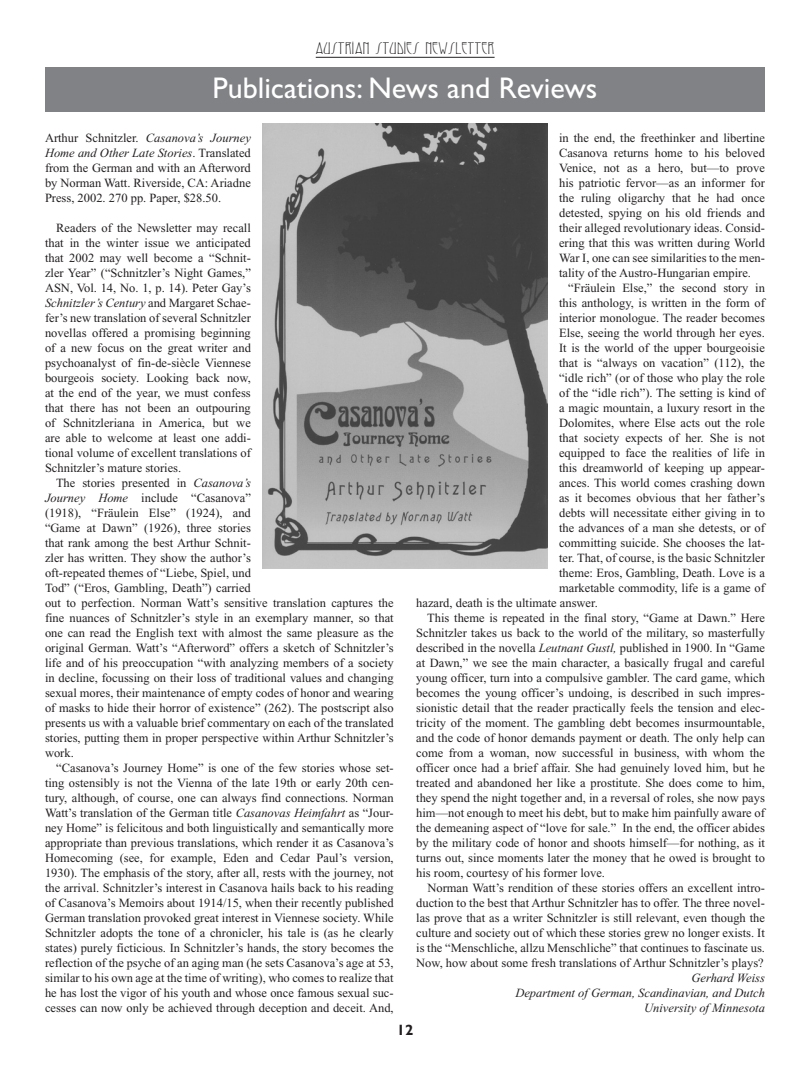
<style>
.page{position:relative;width:810px;height:1080px;background:#fff}
.page>*{position:absolute;margin:0;border:0;box-sizing:border-box;transform-origin:0 0}
.t1{font:30px "Gill Sans CE";color:#fff}
.t2{font:17.5px "Swaak Centennial MN";letter-spacing:.02em;color:#231f20;scale:1.05 1}
.t3{font:700 15px "Gill Sans CE";color:#231f20}
.Body_text{font:12.5px/15px "Times New Roman CE";color:#231f20;text-align:justify}
.Body_text-2{font:italic 12.5px "Times New Roman CE";color:#231f20}
.s1{font-style:italic}
.s2{font-family:"Times New Roman Tur"}
</style>
<div class="page">
<hr style="left:316px;top:57px;width:179px;height:1px;background:#231f20">
<div style="left:45px;top:68px;width:720px;height:44px;background:#808285"></div>
<img style="left:262px;top:124px;width:286px;height:444px">
<h2 class="t2" style="left:316px;top:41px;width:171px">AUSTRIAN STUDIES NEWSLETTER</h2>
<p class="t1" style="left:212px;top:71px;width:387px">Publications: News and Reviews</p>
<p class="Body_text" style="left:45px;top:130px;width:207px">Arthur Schnitzler. <span class="s1">Casanova’s Journey Home and Other Late Stories</span>. Translated from the German and with an Afterword by Norman Watt. Riverside, CA: Ariadne Press, 2002. 270 pp. Paper, $28.50.</p>
<p class="Body_text" style="left:45px;top:220px;width:207px;text-indent:11px">Readers of the Newsletter may recall that in the winter issue we anticipated that 2002 may well become a “Schnit&shy;zler Year” (“Schnitzler’s Night Games,” ASN, Vol. 14, No. 1, p. 14). Peter Gay’s <span class="s1">Schnitzler’s Century</span> and Margaret Schae&shy;fer’s new translation of several Schnitzler novellas offered a promising beginning of a new focus on the great writer and psychoanalyst of fin-de-si<span class="s2">è</span>cle Viennese bourgeois society. Looking back now, at the end of the year, we must confess that there has not been an outpouring of Schnitzleriana in America, but we are able to welcome at least one addi&shy;tional volume of excellent translations of Schnitzler’s mature stories.</p>
<p class="Body_text" style="left:45px;top:475px;width:350px;text-align:left;text-indent:11px">The stories presented in <span class="s1">Casanova’s<br>Journey Home</span> include “Casanova”<br>(1918), “Fräulein Else” (1924), and<br>“Game at Dawn” (1926), three stories<br>that rank among the best Arthur Schnit-<br>zler has written. They show the author’s<br>oft-repeated themes of “Liebe, Spiel, und<br>Tod” (“Eros, Gambling, Death”) carried<br>out to perfection. Norman Watt’s sensitive translation captures the fine nuances of Schnitzler’s style in an exemplary manner, so that one can read the English text with almost the same pleasure as the original German. Watt’s “Afterword” offers a sketch of Schnitzler’s life and of his preoccupation “with analyzing members of a society in decline, focussing on their loss of traditional values and changing sexual mores, their maintenance of empty codes of honor and wearing of masks to hide their horror of existence” (262). The postscript also presents us with a valuable brief commentary on each of the translated stories, putting them in proper perspective within Arthur Schnitzler’s work.</p>
<p class="Body_text" style="left:45px;top:760px;width:350px;text-indent:11px">“Casanova’s Journey Home” is one of the few stories whose set&shy;ting ostensibly is not the Vienna of the late 19th or early 20th cen&shy;tury, although, of course, one can always find connections. Norman Watt’s translation of the German title <span class="s1">Casanovas Heimfahrt</span> as “Jour&shy;ney Home” is felicitous and both linguistically and semantically more appropriate than previous translations, which render it as Casanova’s Homecoming (see, for example, Eden and Cedar Paul’s version, 1930). The emphasis of the story, after all, rests with the journey, not the arrival. Schnitzler’s interest in Casanova hails back to his reading of Casanova’s Memoirs about 1914/15, when their recently published German translation provoked great interest in Viennese society. While Schnitzler adopts the tone of a chronicler, his tale is (as he clearly states) purely ficticious. In Schnitzler’s hands, the story becomes the reflection of the psyche of an aging man (he sets Casanova’s age at 53, similar to his own age at the time of writing), who comes to realize that he has lost the vigor of his youth and whose once famous sexual suc&shy;cesses can now only be achieved through deception and deceit. And,</p>
<p class="Body_text" style="left:559px;top:130px;width:207px">in the end, the freethinker and libertine Casanova returns home to his beloved Venice, not as a hero, but—to prove his patriotic fervor—as an informer for the ruling oligarchy that he had once detested, spying on his old friends and their alleged revolutionary ideas. Consid&shy;ering that this was written during World War I, one can see similarities to the men&shy;tality of the Austro-Hungarian empire.</p>
<p class="Body_text" style="left:568px;top:280px;width:198px">“Fräulein Else,” the second story in</p>
<p class="Body_text" style="left:559px;top:295px;width:207px">this anthology, is written in the form of</p>
<p class="Body_text" style="left:559px;top:310px;width:207px">interior monologue. The reader becomes</p>
<p class="Body_text" style="left:559px;top:325px;width:207px">Else, seeing the world through her eyes.</p>
<p class="Body_text" style="left:559px;top:340px;width:207px">It is the world of the upper bourgeoisie</p>
<p class="Body_text" style="left:559px;top:355px;width:207px">that is “always on vacation” (112), the</p>
<p class="Body_text" style="left:559px;top:370px;width:207px">“idle rich” (or of those who play the role</p>
<p class="Body_text" style="left:559px;top:385px;width:207px">of the “idle rich”). The setting is kind of</p>
<p class="Body_text" style="left:559px;top:400px;width:207px">a magic mountain, a luxury resort in the</p>
<p class="Body_text" style="left:559px;top:415px;width:207px">Dolomites, where Else acts out the role</p>
<p class="Body_text" style="left:559px;top:430px;width:207px">that society expects of her. She is not</p>
<p class="Body_text" style="left:559px;top:445px;width:207px">equipped to face the realities of life in</p>
<p class="Body_text" style="left:559px;top:460px;width:207px">this dreamworld of keeping up appear-</p>
<p class="Body_text" style="left:559px;top:475px;width:207px">ances. This world comes crashing down</p>
<p class="Body_text" style="left:559px;top:490px;width:207px">as it becomes obvious that her father’s</p>
<p class="Body_text" style="left:559px;top:505px;width:207px">debts will necessitate either giving in to</p>
<p class="Body_text" style="left:559px;top:520px;width:207px">the advances of a man she detests, or of</p>
<p class="Body_text" style="left:559px;top:535px;width:207px">committing suicide. She chooses the lat-</p>
<p class="Body_text" style="left:559px;top:550px;width:207px">ter. That, of course, is the basic Schnitzler</p>
<p class="Body_text" style="left:559px;top:565px;width:207px">theme: Eros, Gambling, Death. Love is a</p>
<p class="Body_text" style="left:559px;top:580px;width:207px">marketable commodity, life is a game of</p>
<p class="Body_text" style="left:416px;top:595px;width:183px">hazard, death is the ultimate answer.</p>
<p class="Body_text" style="left:416px;top:610px;width:350px;text-indent:11px">This theme is repeated in the final story, “Game at Dawn.” Here Schnitzler takes us back to the world of the military, so masterfully described in the novella <span class="s1">Leutnant Gustl,</span> published in 1900. In “Game at Dawn,” we see the main character, a basically frugal and careful young officer, turn into a compulsive gambler. The card game, which becomes the young officer’s undoing, is described in such impres&shy;sionistic detail that the reader practically feels the tension and elec&shy;tricity of the moment. The gambling debt becomes insurmountable, and the code of honor demands payment or death. The only help can come from a woman, now successful in business, with whom the officer once had a brief affair. She had genuinely loved him, but he treated and abandoned her like a prostitute. She does come to him, they spend the night together and, in a reversal of roles, she now pays him—not enough to meet his debt, but to make him painfully aware of the demeaning aspect of “love for sale.” In the end, the officer abides by the military code of honor and shoots himself—for nothing, as it turns out, since moments later the money that he owed is brought to his room, courtesy of his former love.</p>
<p class="Body_text" style="left:416px;top:880px;width:350px;text-indent:11px">Norman Watt’s rendition of these stories offers an excellent intro&shy;duction to the best that Arthur Schnitzler has to offer. The three novel&shy;las prove that as a writer Schnitzler is still relevant, even though the culture and society out of which these stories grew no longer exists. It is the “Menschliche, allzu Menschliche” that continues to fascinate us.<br>Now, how about some fresh translations of Arthur Schnitzler’s plays?</p>
<p class="Body_text-2" style="left:691px;top:971px;width:75px">Gerhard Weiss</p>
<p class="Body_text-2" style="left:515px;top:986px;width:251px">Department of German, Scandinavian, and Dutch</p>
<p class="Body_text-2" style="left:644px;top:1001px;width:122px">University of Minnesota</p>
<p class="t3" style="left:397px;top:1021px;width:18px">12</p>
</div>
